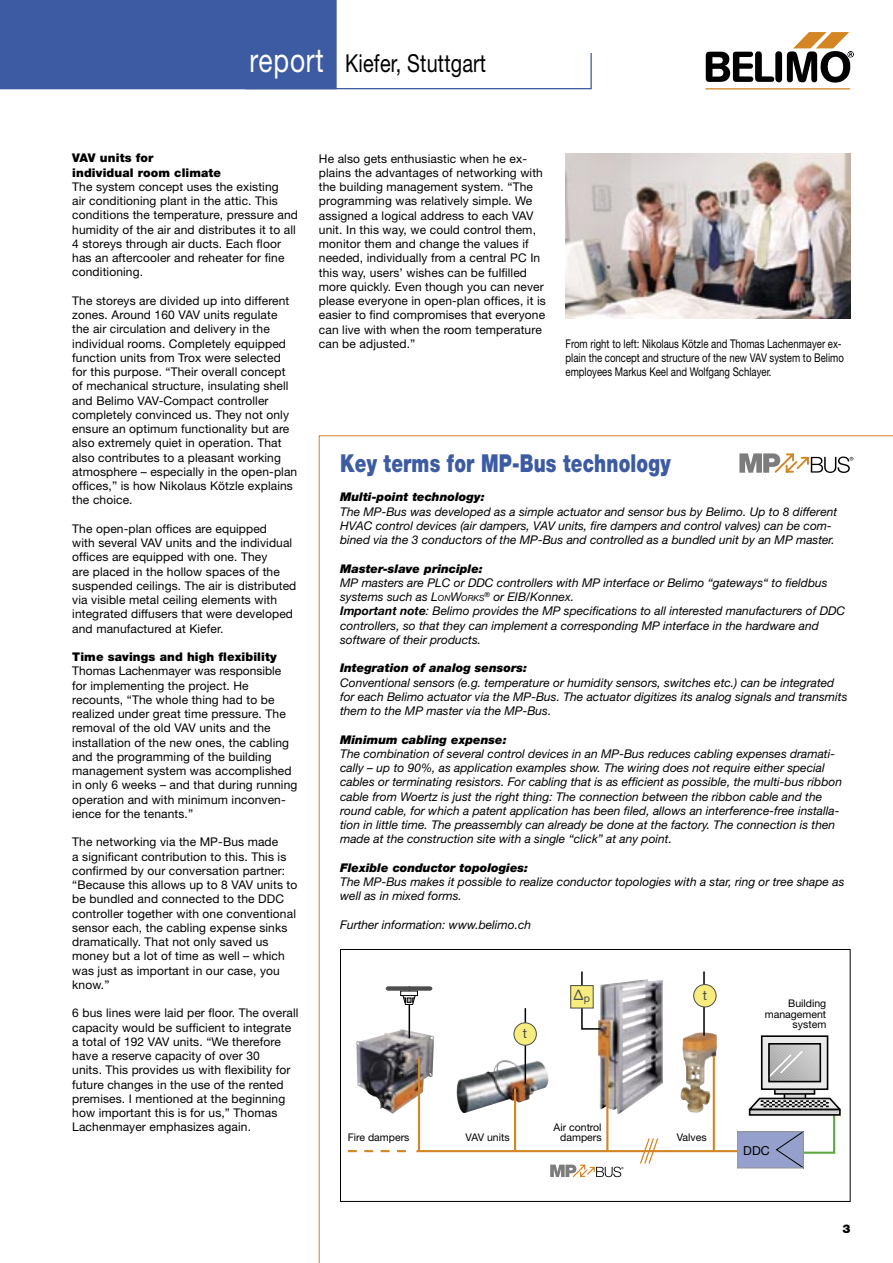
<style>
.page{position:relative;width:893px;height:1263px;background:#fff}
.page>*{position:absolute;margin:0;border:0;box-sizing:border-box;transform-origin:0 0}
.t1{font:33px "Helvetica Neue";letter-spacing:.03em;color:#fff;scale:.8 1}
.t2{font:900 24.75px "Helvetica Neue";letter-spacing:.01em;color:#3c5ba3;scale:.75 1}
.t3{font:24.75px "Helvetica Neue";letter-spacing:.01em;color:#000;scale:.8 1}
.bild_legenden{font:13.5px "Helvetica Neue";color:#4d4d4d}
.Lauftext{font:13.5px "Geneva";color:#4d4d4d}
.t4{font:12.45px "Helvetica Neue";color:#000}
.t5{font:12px/14.2px "Helvetica Neue";letter-spacing:.01em;color:#000}
.t6{font:italic 12px/14.2px "Helvetica Neue";color:#000}
.t7{font:12px/14.2px "Helvetica Neue";letter-spacing:.01em;color:#000;scale:.8 1}
.t8{font:italic 900 12px "Helvetica Neue";color:#000}
.t9{font:900 12px "Helvetica Neue";letter-spacing:.01em;color:#000}
.letzte_seite_adressen{font:10.5px/10.5px "Helvetica Neue";color:#000;text-align:right}
.s1{font-size:8.4px}
.s2{font-weight:700}
</style>
<div class="page">
<hr style="left:706px;top:88px;width:144px;height:1px;background:#d48625">
<svg style="left:706px;top:32px;width:148px;height:51px"></svg>
<svg style="left:0;top:0;width:592px;height:89px"></svg>
<div style="left:544px;top:0;width:69px;height:53px;background:#fff"></div>
<svg style="left:319px;top:435px;width:574px;height:828px"></svg>
<img style="left:566px;top:153px;width:284px;height:166px">
<svg style="left:739px;top:453px;width:114px;height:22px"></svg>
<div style="left:340px;top:949px;width:510px;height:253px;border:1px solid #000"></div>
<img style="left:356px;top:1029px;width:78px;height:85px">
<hr style="left:418px;top:1057px;width:2px;height:93px;background:#d48625">
<hr style="left:409px;top:986px;width:1px;height:52px;background:#000">
<hr style="left:416px;top:1150px;width:333px;height:2px;background:#d48625">
<img style="left:456px;top:1060px;width:93px;height:53px">
<hr style="left:514px;top:1088px;width:2px;height:62px;background:#d48625">
<hr style="left:525px;top:1008px;width:1px;height:75px;background:#000">
<div style="left:514px;top:1023px;width:22px;height:22px;background:#f7ec7e;border-radius:50%"></div>
<div style="left:514px;top:1022px;width:23px;height:23px;border:1px solid #4d4d4d;border-radius:50%"></div>
<img style="left:597px;top:979px;width:66px;height:135px">
<hr style="left:606px;top:1041px;width:2px;height:109px;background:#d48625">
<svg style="left:580px;top:970px;width:22px;height:60px"></svg>
<div style="left:571px;top:985px;width:22px;height:23px;background:#f7ec7e"></div>
<div style="left:570px;top:985px;width:23px;height:23px;border:1px solid #4d4d4d"></div>
<img style="left:679px;top:1032px;width:38px;height:81px">
<hr style="left:713px;top:1056px;width:2px;height:94px;background:#d48625">
<hr style="left:703px;top:971px;width:2px;height:65px;background:#000">
<div style="left:694px;top:984px;width:22px;height:23px;background:#f7ec7e;border-radius:50%"></div>
<div style="left:693px;top:984px;width:23px;height:23px;border:1px solid #4d4d4d;border-radius:50%"></div>
<svg style="left:386px;top:986px;width:46px;height:19px"></svg>
<svg style="left:348px;top:1150px;width:58px;height:2px"></svg>
<svg style="left:639px;top:1137px;width:20px;height:28px"></svg>
<svg style="left:550px;top:1163px;width:73px;height:15px"></svg>
<div style="left:784px;top:1091px;width:21px;height:8px;background:#d6d6d6"></div>
<div style="left:784px;top:1091px;width:22px;height:9px;border:2px solid #000"></div>
<div style="left:775px;top:1086px;width:39px;height:8px;background:#d6d6d6"></div>
<div style="left:774px;top:1085px;width:41px;height:10px;border:2px solid #000"></div>
<div style="left:762px;top:1036px;width:65px;height:53px;background:#eaeaea"></div>
<div style="left:761px;top:1035px;width:67px;height:55px;border:2px solid #000"></div>
<svg style="left:771px;top:1046px;width:47px;height:33px;background:#c1c1c1"></svg>
<div style="left:768px;top:1043px;width:53px;height:39px;border:2px solid #000"></div>
<svg style="left:738px;top:1096px;width:105px;height:72px"></svg>
<p class="t1" style="left:249px;top:40px;width:94px">report</p>
<p class="t3" style="left:345px;top:48px;width:178px">Kiefer, Stuttgart</p>
<p class="t9" style="left:72px;top:151px;width:83px">VAV units for</p>
<p class="t9" style="left:72px;top:165px;width:150px">individual room climate</p>
<p class="t5" style="left:72px;top:179px;width:227px">The system concept uses the existing<br>air conditioning plant in the attic. This conditions the temperature, pressure and humidity of the air and distributes it to all 4 storeys through air ducts. Each floor has an aftercooler and reheater for fine conditioning.</p>
<p class="t5" style="left:72px;top:293px;width:226px">The storeys are divided up into different zones. Around 160 VAV units regulate the air circulation and delivery in the individual rooms. Completely equipped function units from Trox were selected for this purpose. “Their overall concept of mechanical structure, insulating shell and Belimo VAV-Compact controller completely convinced us. They not only ensure an optimum functionality but are also extremely quiet in operation. That also contributes to a pleasant working atmosphere – especially in the open-plan offices,” is how Nikolaus Kötzle explains the choice.</p>
<p class="t5" style="left:72px;top:521px;width:226px">The open-plan offices are equipped<br>with several VAV units and the individual offices are equipped with one. They<br>are placed in the hollow spaces of the suspended ceilings. The air is distributed via visible metal ceiling elements with integrated diffusers that were developed and manufactured at Kiefer.</p>
<p class="t9" style="left:72px;top:650px;width:206px">Time savings and high flexibility</p>
<p class="t5" style="left:72px;top:664px;width:210px">Thomas Lachenmayer was responsible</p>
<p class="t5" style="left:72px;top:678px;width:227px">for implementing the project. He recounts, “The whole thing had to be realized under great time pressure. The removal of the old VAV units and the installation of the new ones, the cabling and the programming of the building management system was accomplished in only 6 weeks – and that during running operation and with minimum inconven&shy;ience for the tenants.”</p>
<p class="t5" style="left:72px;top:835px;width:227px">The networking via the MP-Bus made<br>a significant contribution to this. This is confirmed by our conversation partner: “Because this allows up to 8 VAV units to be bundled and connected to the DDC controller together with one conventional sensor each, the cabling expense sinks dramatically. That not only saved us money but a lot of time as well – which was just as important in our case, you know.”</p>
<p class="t5" style="left:72px;top:1006px;width:228px">6 bus lines were laid per floor. The overall capacity would be sufficient to integrate a total of 192 VAV units. “We therefore have a reserve capacity of over 30<br>units. This provides us with flexibility for future changes in the use of the rented premises. I mentioned at the beginning how important this is for us,” Thomas Lachenmayer emphasizes again.</p>
<p class="t5" style="left:319px;top:151px;width:228px">He also gets enthusiastic when he ex&shy;plains the advantages of networking with the building management system. “The programming was relatively simple. We assigned a logical address to each VAV unit. In this way, we could control them, monitor them and change the values if needed, individually from a central PC In this way, users’ wishes can be fulfilled more quickly. Even though you can never please everyone in open-plan offices, it is easier to find compromises that everyone can live with when the room temperature can be adjusted.”</p>
<p class="t7" style="left:566px;top:336px;width:349px">From right to left: Nikolaus Kötzle and Thomas Lachenmayer ex&shy;plain the concept and structure of the new VAV system to Belimo employees Markus Keel and Wolfgang Schlayer.</p>
<p class="t2" style="left:340px;top:449px;width:442px">Key terms for MP-Bus technology</p>
<p class="t8" style="left:340px;top:490px;width:146px">Multi-point technology:</p>
<p class="t6" style="left:340px;top:504px;width:499px">The MP-Bus was developed as a simple actuator and sensor bus by Belimo. Up to 8 different<br>HVAC control devices (air dampers, VAV units, fire dampers and control valves) can be com&shy;bined via the 3 conductors of the MP-Bus and controlled as a bundled unit by an MP master.</p>
<p class="t8" style="left:340px;top:561px;width:144px">Master-slave principle:</p>
<p class="t6" style="left:340px;top:575px;width:489px">MP masters are PLC or DDC controllers with MP interface or Belimo “gateways“ to fieldbus systems such as L<span class="s1">ON</span>W<span class="s1">ORKS</span><sup>®</sup> or EIB/Konnex.</p>
<p class="t6" style="left:340px;top:604px;width:507px"><span class="s2">Important note</span>: Belimo provides the MP specifications to all interested manufacturers of DDC controllers, so that they can implement a corresponding MP interface in the hardware and software of their products.</p>
<p class="t8" style="left:340px;top:661px;width:188px">Integration of analog sensors:</p>
<p class="t6" style="left:340px;top:675px;width:509px">Conventional sensors (e.g. temperature or humidity sensors, switches etc.) can be integrated for each Belimo actuator via the MP-Bus. The actuator digitizes its analog signals and transmits them to the MP master via the MP-Bus.</p>
<p class="t8" style="left:340px;top:732px;width:168px">Minimum cabling expense:</p>
<p class="t6" style="left:340px;top:746px;width:503px">The combination of several control devices in an MP-Bus reduces cabling expenses dramati&shy;cally – up to 90%, as application examples show. The wiring does not require either special cables or terminating resistors. For cabling that is as efficient as possible, the multi-bus ribbon cable from Woertz is just the right thing: The connection between the ribbon cable and the round cable, for which a patent application has been filed, allows an interference-free installa&shy;tion in little time. The preassembly can already be done at the factory. The connection is then made at the construction site with a single “click” at any point.</p>
<p class="t8" style="left:340px;top:860px;width:190px">Flexible conductor topologies:</p>
<p class="t6" style="left:340px;top:874px;width:506px">The MP-Bus makes it possible to realize conductor topologies with a star, ring or tree shape as well as in mixed forms.</p>
<p class="t6" style="left:340px;top:917px;width:192px">Further information: www.belimo.ch</p>
<p class="bild_legenden" style="left:523px;top:1025px;width:6px">t</p>
<p class="Lauftext" style="left:574px;top:986px;width:18px">∆<sub>p</sub></p>
<p class="bild_legenden" style="left:703px;top:987px;width:6px">t</p>
<p class="letzte_seite_adressen" style="left:348px;top:1132px;width:63px">Fire dampers</p>
<p class="letzte_seite_adressen" style="left:466px;top:1132px;width:46px">VAV units</p>
<p class="letzte_seite_adressen" style="left:554px;top:1121px;width:50px">Air control dampers</p>
<p class="letzte_seite_adressen" style="left:677px;top:1132px;width:31px">Valves</p>
<p class="letzte_seite_adressen" style="left:765px;top:998px;width:63px">Building management system</p>
<p class="t4" style="left:743px;top:1143px;width:28px">DDC</p>
<p class="t9" style="left:842px;top:1221px;width:10px">3</p>
</div>
